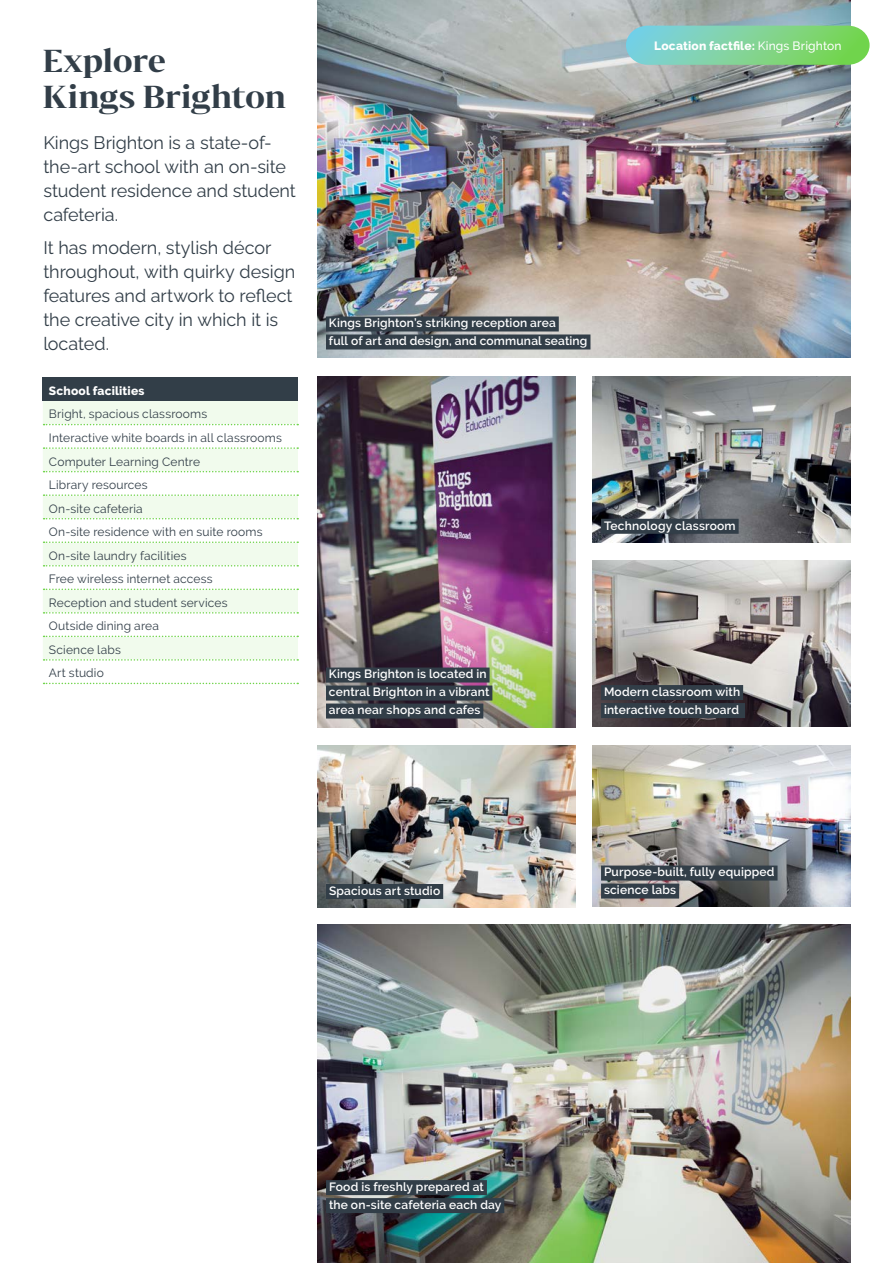
<style>
.page{position:relative;width:893px;height:1263px;background:#fff}
.page>*{position:absolute;margin:0;border:0;box-sizing:border-box;transform-origin:0 0}
.t1{font:700 30px/36px "Bw Darius";letter-spacing:-.01em;color:#323e48}
.t2{font:18px/24px "Raleway v 4020 Regular";letter-spacing:-.005em;color:#323e48}
.t3{font:600 12px/18px "Raleway";letter-spacing:.015em;color:#fff}
.t4{font:12px/23.5px "Raleway";letter-spacing:.015em;color:#323e48}
.t5{font:800 12px "Raleway";letter-spacing:.015em;color:#fff}
.s1{font-weight:500}
</style>
<div class="page">
<div style="left:43px;top:378px;width:255px;height:23px;background:#323e48"></div>
<svg style="left:43px;top:401px;width:255px;height:259px;fill:#f1fbed"></svg>
<svg style="left:44px;top:424px;width:254px;height:1px"></svg>
<svg style="left:44px;top:447px;width:254px;height:2px"></svg>
<svg style="left:44px;top:471px;width:254px;height:1px"></svg>
<svg style="left:44px;top:494px;width:254px;height:2px"></svg>
<svg style="left:44px;top:518px;width:254px;height:1px"></svg>
<svg style="left:44px;top:541px;width:254px;height:2px"></svg>
<svg style="left:44px;top:565px;width:254px;height:1px"></svg>
<svg style="left:44px;top:588px;width:254px;height:2px"></svg>
<svg style="left:44px;top:612px;width:254px;height:2px"></svg>
<svg style="left:44px;top:636px;width:254px;height:1px"></svg>
<svg style="left:44px;top:659px;width:254px;height:2px"></svg>
<svg style="left:44px;top:683px;width:254px;height:1px"></svg>
<img style="left:317px;top:925px;width:533px;height:338px">
<img style="left:317px;top:0;width:533px;height:358px">
<img style="left:592px;top:376px;width:258px;height:166px">
<img style="left:592px;top:561px;width:258px;height:166px">
<img style="left:317px;top:745px;width:258px;height:162px">
<div style="left:326px;top:1180px;width:161px;height:15px;background:#323e48"></div>
<div style="left:326px;top:1198px;width:178px;height:15px;background:#323e48"></div>
<div style="left:326px;top:884px;width:117px;height:15px;background:#323e48"></div>
<img style="left:317px;top:376px;width:258px;height:351px">
<img style="left:592px;top:745px;width:258px;height:162px">
<div style="left:326px;top:316px;width:233px;height:15px;background:#323e48"></div>
<div style="left:326px;top:334px;width:264px;height:15px;background:#323e48"></div>
<div style="left:326px;top:667px;width:164px;height:15px;background:#323e48"></div>
<div style="left:326px;top:685px;width:166px;height:15px;background:#323e48"></div>
<div style="left:326px;top:703px;width:157px;height:15px;background:#323e48"></div>
<div style="left:601px;top:865px;width:176px;height:15px;background:#323e48"></div>
<div style="left:601px;top:883px;width:78px;height:15px;background:#323e48"></div>
<div style="left:601px;top:685px;width:142px;height:15px;background:#323e48"></div>
<div style="left:601px;top:703px;width:144px;height:15px;background:#323e48"></div>
<div style="left:601px;top:519px;width:138px;height:15px;background:#323e48"></div>
<svg style="left:626px;top:26px;width:244px;height:39px;background:#81d399"></svg>
<h1 class="t1" style="left:43px;top:41px;width:245px">Explore<br>Kings Brighton</h1>
<h2 class="t2" style="left:43px;top:128px;width:254px">Kings Brighton is a state-of&shy;the-art school with an on-site student residence and student cafeteria.</h2>
<h2 class="t2" style="left:43px;top:233px;width:253px">It has modern, stylish décor throughout, with quirky design features and artwork to reflect the creative city in which it is located.</h2>
<p class="t5" style="left:49px;top:384px;width:97px">School facilities</p>
<p class="t4" style="left:49px;top:402px;width:234px">Bright, spacious classrooms<br>Interactive white boards in all classrooms<br>Computer Learning Centre<br>Library resources<br>On-site cafeteria<br>On-site residence with en suite rooms<br>On-site laundry facilities<br>Free wireless internet access<br>Reception and student services<br>Outside dining area<br>Science labs<br>Art studio</p>
<p class="t5" style="left:654px;top:39px;width:189px">Location factfile: <span class="s1">Kings Brighton</span></p>
<p class="t3" style="left:329px;top:314px;width:260px">Kings Brighton’s striking reception area<br>full of art and design, and communal seating</p>
<p class="t3" style="left:329px;top:665px;width:162px">Kings Brighton is located in central Brighton in a vibrant area near shops and cafes</p>
<p class="t3" style="left:604px;top:516px;width:133px">Technology classroom</p>
<p class="t3" style="left:604px;top:683px;width:138px">Modern classroom with interactive touch board</p>
<p class="t3" style="left:329px;top:881px;width:113px">Spacious art studio</p>
<p class="t3" style="left:604px;top:863px;width:172px">Purpose-built, fully equipped science labs</p>
<p class="t3" style="left:329px;top:1178px;width:174px">Food is freshly prepared at the on-site cafeteria each day</p>
</div>
